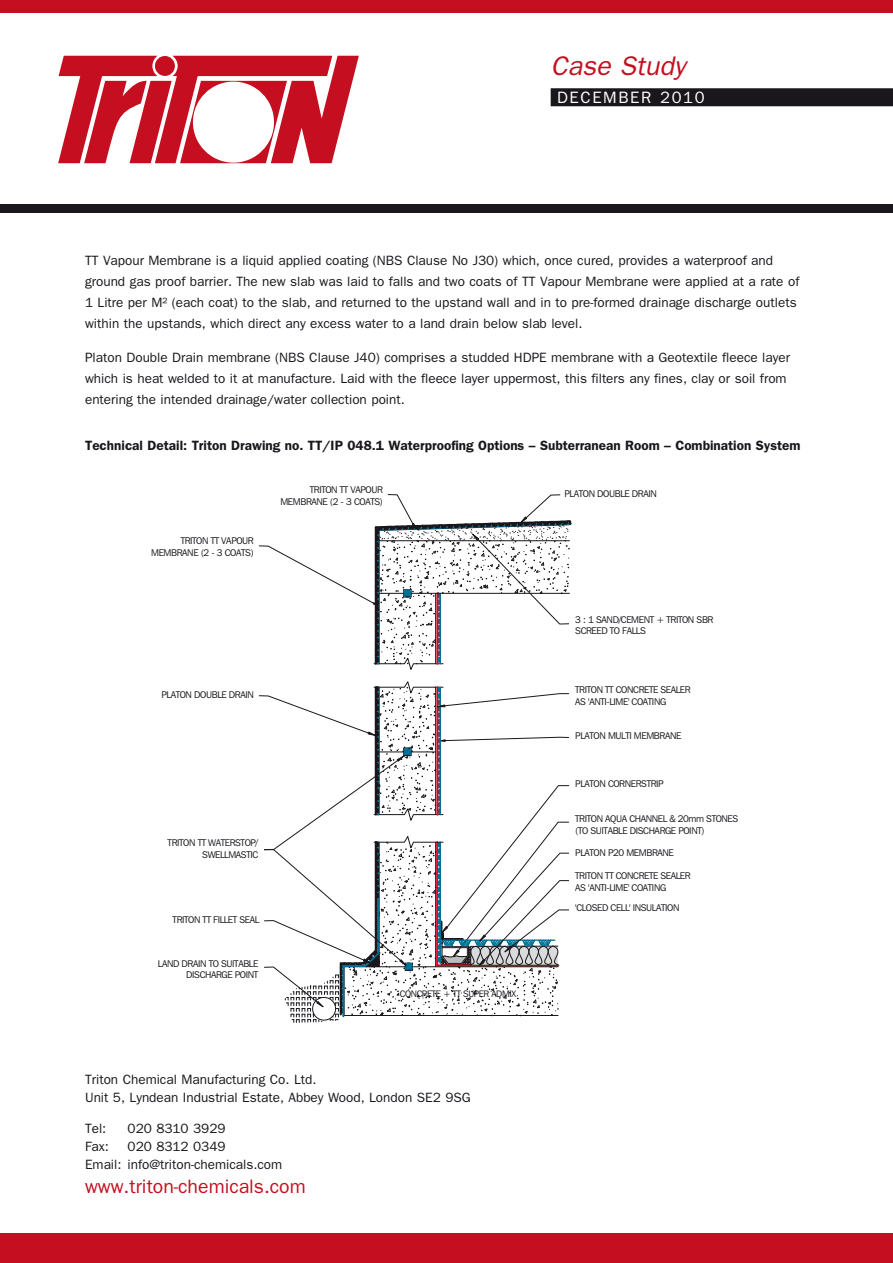
<style>
.page{position:relative;width:893px;height:1263px;background:#fff}
.page>*{position:absolute;margin:0;border:0;box-sizing:border-box;transform-origin:0 0}
.t1{font:italic 27px "Franklin Gothic";color:#c50e1f}
.t2{font:19.5px "Franklin Gothic";color:#c50e1f}
.Block_Headings{font:16.5px "Franklin Gothic";letter-spacing:.1em;color:#fff}
.Body_Copy{font:13.5px/21px "Franklin Gothic";color:#1a171c}
.Body_Copy-2{font:600 13.5px "Franklin Gothic";color:#1a171c}
.t3{font:9.6px/11.6px "Franklin Gothic IT Cby BT";letter-spacing:-.04em;color:#1a171c;text-align:right}
.t4{font:9.3px "Franklin Gothic IT Cby BT";letter-spacing:-.04em;color:#1a171c}
</style>
<div class="page">
<div style="left:0;top:0;width:893px;height:13px;background:#c50e1f"></div>
<svg style="left:58px;top:56px;width:301px;height:107px"></svg>
<div style="left:155px;top:56px;width:20px;height:20px;background:#c50e1f;border-radius:50%"></div>
<div style="left:0;top:1233px;width:893px;height:30px;background:#c50e1f"></div>
<div style="left:0;top:204px;width:893px;height:9px;background:#1a171c"></div>
<svg style="left:259px;top:681px;width:310px;height:341px"></svg>
<svg style="left:259px;top:494px;width:313px;height:176px"></svg>
<div style="left:551px;top:88px;width:342px;height:18px;background:#1a171c"></div>
<p class="t1" style="left:551px;top:50px;width:136px">Case Study</p>
<p class="Block_Headings" style="left:557px;top:88px;width:149px">DECEMBER 2010</p>
<p class="Body_Copy" style="left:85px;top:249px;width:716px">TT Vapour Membrane is a liquid applied coating (NBS Clause No J30) which, once cured, provides a waterproof and ground gas proof barrier. The new slab was laid to falls and two coats of TT Vapour Membrane were applied at a rate of 1 Litre per M² (each coat) to the slab, and returned to the upstand wall and in to pre-formed drainage discharge outlets within the upstands, which direct any excess water to a land drain below slab level.</p>
<p class="Body_Copy" style="left:85px;top:346px;width:706px">Platon Double Drain membrane (NBS Clause J40) comprises a studded HDPE membrane with a Geotextile fleece layer which is heat welded to it at manufacture. Laid with the fleece layer uppermost, this filters any fines, clay or soil from entering the intended drainage/water collection point.</p>
<p class="Body_Copy-2" style="left:85px;top:437px;width:717px">Technical Detail: Triton Drawing no. TT/IP 048.1 Waterproofing Options – Subterranean Room – Combination System</p>
<p class="t3" style="left:151px;top:535px;width:104px">TRITON TT VAPOUR<br>MEMBRANE (2 - 3 COATS)</p>
<p class="t3" style="left:280px;top:484px;width:104px">TRITON TT VAPOUR<br>MEMBRANE (2 - 3 COATS)</p>
<p class="t3" style="left:162px;top:688px;width:94px">PLATON DOUBLE DRAIN</p>
<p class="t3" style="left:168px;top:837px;width:92px">TRITON TT WATERSTOP/<br>SWELLMASTIC</p>
<p class="t3" style="left:173px;top:913px;width:88px">TRITON TT FILLET SEAL</p>
<p class="t3" style="left:158px;top:957px;width:102px">LAND DRAIN TO SUITABLE<br>DISCHARGE POINT</p>
<p class="t4" style="left:400px;top:988px;width:118px">CONCRETE + TT SUPER ADMIX</p>
<p class="Body_Copy" style="left:85px;top:1070px;width:387px;line-height:18px">Triton Chemical Manufacturing Co. Ltd.<br>Unit 5, Lyndean Industrial Estate, Abbey Wood, London SE2 9SG</p>
<p class="Body_Copy" style="left:85px;top:1118px;width:23px">Tel:</p>
<p class="Body_Copy" style="left:128px;top:1118px;width:100px">020 8310 3929</p>
<p class="Body_Copy" style="left:85px;top:1136px;width:25px">Fax:</p>
<p class="Body_Copy" style="left:85px;top:1137px;width:199px;line-height:18px;text-indent:43px">020 8312 0349<br>Email: info@triton-chemicals.com</p>
<p class="t2" style="left:85px;top:1175px;width:222px">www.triton-chemicals.com</p>
<p class="t3" style="left:564px;top:488px;width:94px">PLATON DOUBLE DRAIN</p>
<p class="t3" style="left:575px;top:613px;width:140px;text-align:left">3 : 1 SAND/CEMENT + TRITON SBR<br>SCREED TO FALLS</p>
<p class="t3" style="left:575px;top:684px;width:117px;text-align:left">TRITON TT CONCRETE SEALER<br>AS 'ANTI-LIME' COATING</p>
<p class="t3" style="left:575px;top:730px;width:108px">PLATON MULTI MEMBRANE</p>
<p class="t3" style="left:575px;top:778px;width:90px">PLATON CORNERSTRIP</p>
<p class="t3" style="left:575px;top:813px;width:165px;text-align:left">TRITON AQUA CHANNEL &amp; 20mm STONES (TO SUITABLE DISCHARGE POINT)</p>
<p class="t3" style="left:575px;top:870px;width:117px;text-align:left">TRITON TT CONCRETE SEALER<br>AS 'ANTI-LIME' COATING</p>
<p class="t3" style="left:575px;top:846px;width:100px">PLATON P20 MEMBRANE</p>
<p class="t3" style="left:575px;top:902px;width:106px">'CLOSED CELL' INSULATION</p>
</div>
